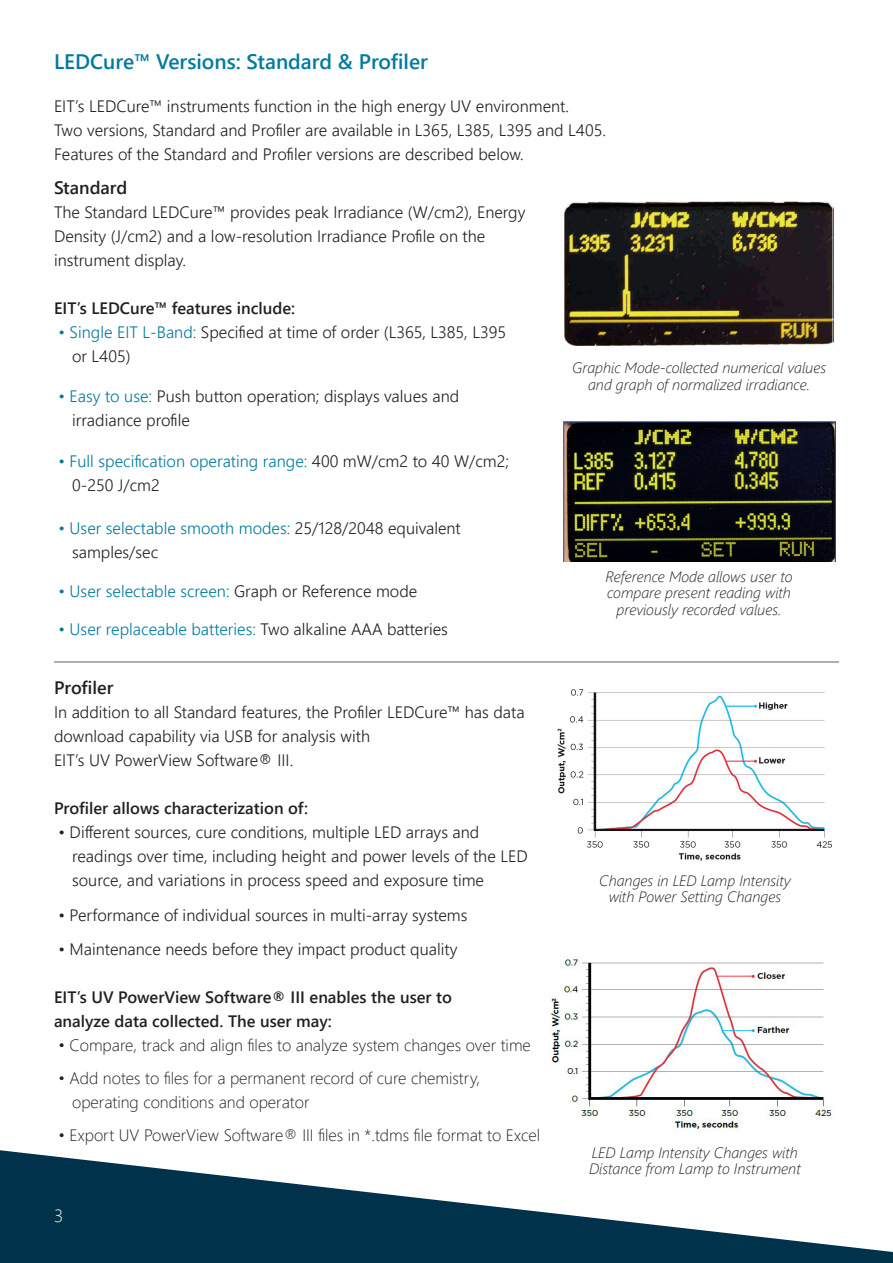
<style>
.page{position:relative;width:893px;height:1263px;background:#fff}
.page>*{position:absolute;margin:0;border:0;box-sizing:border-box;transform-origin:0 0}
.t1{font:600 21px "Segoe UI";color:#007a9f}
.t2{font:600 18px "Segoe UI";color:#231f20}
.t3{font:300 18px "Segoe UI";color:#fff}
.t4{font:300 16.5px/24px "Segoe UI";color:#231f20}
.t5{font:300 16.5px/24px "Segoe UI";color:#231f20}
.t6{font:300 16.5px/24px "Segoe UI";color:#007a9f}
.t7{font:600 16.5px/24px "Segoe UI";color:#231f20}
.t8{font:italic 300 15px/16.5px "Segoe UI";color:#231f20;text-align:center}
.s1{color:#007a9f}
.s2{color:#231f20}
</style>
<div class="page">
<svg style="left:0;top:1150px;width:893px;height:113px;fill:#00324c"></svg>
<img style="left:565px;top:201px;width:268px;height:145px">
<img style="left:563px;top:421px;width:272px;height:141px">
<img style="left:557px;top:689px;width:275px;height:172px">
<img style="left:551px;top:958px;width:282px;height:174px">
<hr style="left:54px;top:661px;width:785px;height:2px;background:#939598">
<p class="t1" style="left:54px;top:42px;width:375px">LEDCure™ Versions: Standard &amp; Profiler</p>
<p class="t4" style="left:54px;top:92px;width:553px">EIT’s LEDCure™ instruments function in the high energy UV environment.<br>Two versions, Standard and Profiler are available in L365, L385, L395 and L405.<br>Features of the Standard and Profiler versions are described below.</p>
<p class="t2" style="left:54px;top:170px;width:75px">Standard</p>
<p class="t4" style="left:54px;top:198px;width:473px">The Standard LEDCure™ provides peak Irradiance (W/cm2), Energy<br>Density (J/cm2) and a low-resolution Irradiance Profile on the instrument display.</p>
<p class="t7" style="left:54px;top:295px;width:243px">EIT’s LEDCure™ features include:</p>
<p class="t4" style="left:72px;top:318px;width:436px;text-indent:-14px"><span class="s1">• Single EIT L-Band:</span> Specified at time of order (L365, L385, L395 or L405)</p>
<p class="t4" style="left:72px;top:383px;width:389px;text-indent:-14px"><span class="s1">• Easy to use:</span> Push button operation; displays values and irradiance profile</p>
<p class="t6" style="left:72px;top:447px;width:438px;text-indent:-14px">• Full specification operating range: <span class="s2">400 mW/cm2 to 40 W/cm2;<br>0-250 J/cm2</span></p>
<p class="t4" style="left:72px;top:515px;width:390px;text-indent:-14px"><span class="s1">• User selectable smooth modes:</span> 25/128/2048 equivalent samples/sec</p>
<p class="t6" style="left:59px;top:578px;width:360px">• User selectable screen: <span class="s2">Graph or Reference mode</span></p>
<p class="t6" style="left:59px;top:615px;width:391px">• User replaceable batteries: <span class="s2">Two alkaline AAA batteries</span></p>
<p class="t2" style="left:54px;top:671px;width:61px">Profiler</p>
<p class="t4" style="left:54px;top:699px;width:472px">In addition to all Standard features, the Profiler LEDCure™ has data download capability via USB for analysis with<br>EIT’s UV PowerView Software® III.</p>
<p class="t7" style="left:54px;top:795px;width:256px">Profiler allows characterization of:</p>
<p class="t4" style="left:72px;top:819px;width:457px;text-indent:-14px">• Different sources, cure conditions, multiple LED arrays and readings over time, including height and power levels of the LED source, and variations in process speed and exposure time</p>
<p class="t4" style="left:59px;top:901px;width:410px">• Performance of individual sources in multi-array systems</p>
<p class="t4" style="left:59px;top:936px;width:400px">• Maintenance needs before they impact product quality</p>
<p class="t7" style="left:54px;top:984px;width:399px">EIT’s UV PowerView Software® III enables the user to analyze data collected. The user may:</p>
<p class="t5" style="left:59px;top:1032px;width:474px">• Compare, track and align files to analyze system changes over time</p>
<p class="t5" style="left:72px;top:1065px;width:409px;text-indent:-14px">• Add notes to files for a permanent record of cure chemistry, operating conditions and operator</p>
<p class="t5" style="left:59px;top:1122px;width:483px">• Export UV PowerView Software® III files in *.tdms file format to Excel</p>
<p class="t3" style="left:54px;top:1199px;width:11px">3</p>
<p class="t8" style="left:572px;top:357px;width:256px">Graphic Mode-collected numerical values and graph of normalized irradiance.</p>
<p class="t8" style="left:606px;top:566px;width:188px">Reference Mode allows user to compare present reading with previously recorded values.</p>
<p class="t8" style="left:599px;top:870px;width:193px">Changes in LED Lamp Intensity with Power Setting Changes</p>
<p class="t8" style="left:589px;top:1142px;width:213px;text-align:left">LED Lamp Intensity Changes with<br>Distance from Lamp to Instrument</p>
</div>
